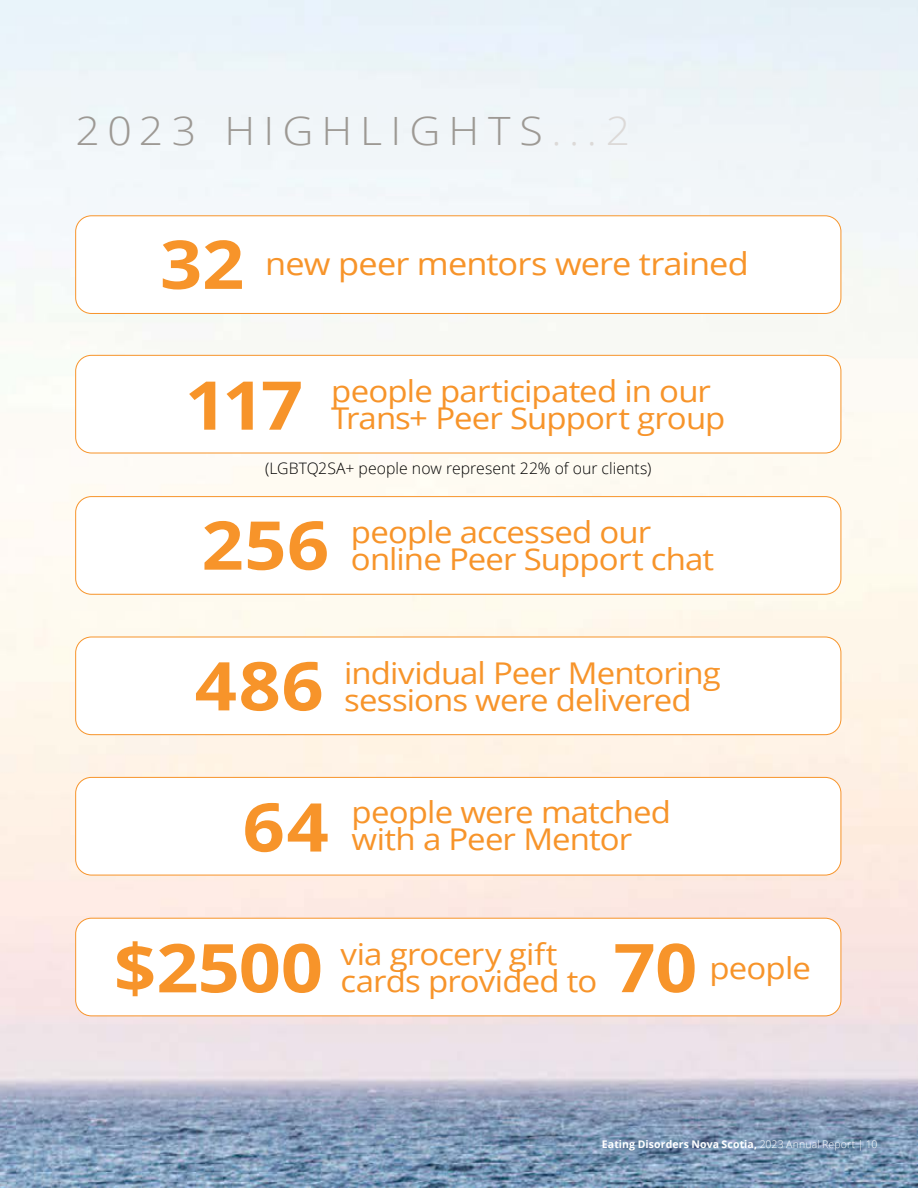
<style>
.page{position:relative;width:918px;height:1188px;background:#fff}
.page>*{position:absolute;margin:0;border:0;box-sizing:border-box;transform-origin:0 0}
.t1{font:700 67.35px "Open Sans";color:#f7942a;scale:1.1 1}
.t2{font:300 39px "Open Sans";letter-spacing:.19em;color:#9d9994;scale:1.1 1}
.t3{font:31.2px "Open Sans";letter-spacing:-.025em;color:#f7942a;scale:1.1 1}
.t4{font:30px/27px "Open Sans";letter-spacing:-.025em;color:#f7942a;scale:1.1 1}
.t5{font:300 15.75px "Open Sans";letter-spacing:.005em;color:#000}
.t6{font:700 10.5px "Open Sans";letter-spacing:.01em;color:#fff}
.s1{color:#dcd9d7}
.s2{font-weight:700;font-size:67.35px}
.s3{font-weight:300}
</style>
<div class="page">
<img style="left:0;top:0;width:918px;height:1188px">
<div style="left:76px;top:216px;width:765px;height:97px;background:#fff;border-radius:16px"></div>
<div style="left:75px;top:216px;width:766px;height:98px;border:1px solid #f7942a;border-radius:16px"></div>
<div style="left:76px;top:918px;width:765px;height:98px;background:#fff;border-radius:16px"></div>
<div style="left:75px;top:918px;width:766px;height:98px;border:1px solid #f7942a;border-radius:16px"></div>
<div style="left:76px;top:355px;width:765px;height:98px;background:#fff;border-radius:16px"></div>
<div style="left:75px;top:355px;width:766px;height:98px;border:1px solid #f7942a;border-radius:16px"></div>
<div style="left:76px;top:497px;width:765px;height:97px;background:#fff;border-radius:16px"></div>
<div style="left:75px;top:496px;width:766px;height:98px;border:1px solid #f7942a;border-radius:16px"></div>
<div style="left:76px;top:637px;width:765px;height:98px;background:#fff;border-radius:16px"></div>
<div style="left:75px;top:637px;width:766px;height:98px;border:1px solid #f7942a;border-radius:16px"></div>
<div style="left:76px;top:777px;width:765px;height:98px;background:#fff;border-radius:16px"></div>
<div style="left:75px;top:777px;width:766px;height:98px;border:1px solid #f7942a;border-radius:16px"></div>
<h2 class="t2" style="left:75px;top:104px;width:506px">2023 HIGHLIGHTS<span class="s1">... 2</span></h2>
<p class="t3" style="left:160px;top:242px;width:537px"><span class="s2">32</span> new peer mentors were trained</p>
<h1 class="t1" style="left:185px;top:358px;width:109px">117</h1>
<p class="t4" style="left:331px;top:377px;width:360px">people participated in our<br>Trans+ Peer Support group</p>
<p class="t5" style="left:265px;top:458px;width:388px">(LGBTQ2SA+ people now represent 22% of our clients)</p>
<h1 class="t1" style="left:202px;top:498px;width:118px">256</h1>
<p class="t4" style="left:351px;top:518px;width:332px">people accessed our online Peer Support chat</p>
<h1 class="t1" style="left:195px;top:638px;width:119px">486</h1>
<p class="t4" style="left:344px;top:659px;width:344px">individual Peer Mentoring sessions were delivered</p>
<h1 class="t1" style="left:243px;top:780px;width:80px">64</h1>
<p class="t4" style="left:352px;top:798px;width:292px">people were matched with a Peer Mentor</p>
<h1 class="t1" style="left:114px;top:920px;width:192px">$2500</h1>
<p class="t4" style="left:341px;top:940px;width:235px">via grocery gift cards provided to</p>
<h1 class="t1" style="left:613px;top:920px;width:78px">70</h1>
<p class="t4" style="left:709px;top:953px;width:94px">people</p>
<p class="t6" style="left:602px;top:1136px;width:277px">Eating Disorders Nova Scotia, <span class="s3">2023 Annual Report | 10</span></p>
</div>
